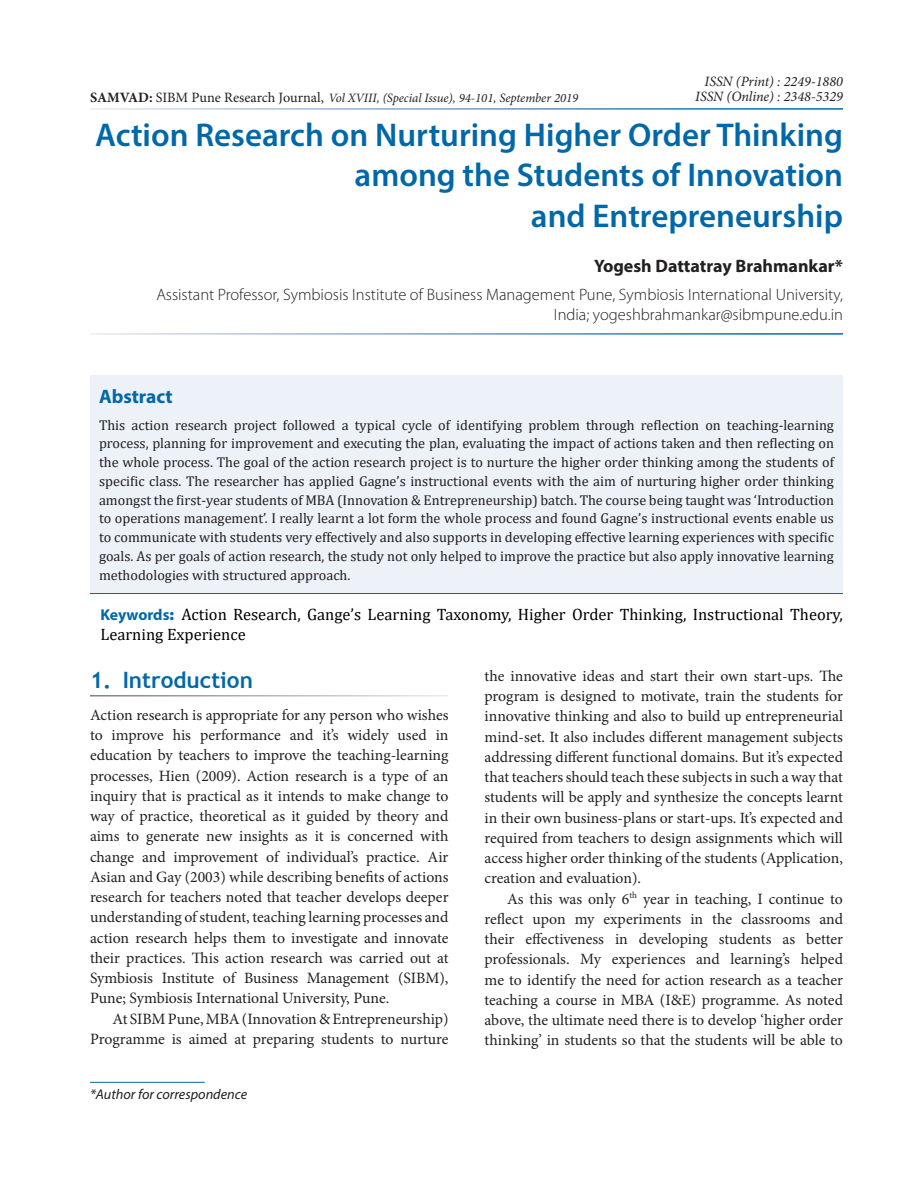
<style>
.page{position:relative;width:918px;height:1188px;background:#fff}
.page>*{position:absolute;margin:0;border:0;box-sizing:border-box;transform-origin:0 0}
.AT{font:600 33px/40.5px "Myriad Pro";color:#0068a9;text-align:right}
.t1{font:700 22.5px "Trebuchet MS";color:#0068a9}
.Abs_Head{font:700 19.5px "Myriad Pro";color:#0068a9}
.Author{font:700 18px "Myriad Pro";color:#231f20}
.Affiliation_Last{font:300 16.5px/19.5px "Myriad Pro";color:#231f20;text-align:right}
.Keyword{font:16.5px/19.8px "Cambria";color:#000}
.Text_Ind{font:15.75px/20.2px "Minion Pro";color:#231f20;text-align:justify}
.Text{font:15.75px/20.2px "Minion Pro";color:#231f20;text-align:justify}
.Abs_Text1{font:14.25px/18.8px "Cambria";color:#231f20;text-align:justify}
.t2{font:italic 14.25px "Minion Pro";color:#231f20}
.Footnote1{font:italic 14.25px "Myriad Pro";color:#231f20}
.t3{font:italic 12.75px "Minion Pro";letter-spacing:-.005em;color:#231f20}
.s1{font-weight:700;font-style:normal;font-size:14.25px}
.s2{font-style:normal;font-size:14.25px}
.s3{font-family:"Myriad Pro";font-weight:700;font-size:15.75px;color:#0068a9}
.s4{font-family:"Myriad Pro";font-weight:900;font-stretch:semi-expanded;font-size:15.75px;color:#0068a9}
</style>
<div class="page">
<hr style="left:90px;top:1082px;width:115px;height:1px;background:#0068a9">
<div style="left:90px;top:375px;width:753px;height:218px;background:#edf2f8"></div>
<hr style="left:90px;top:593px;width:753px;height:1px;background:#0068a9">
<p class="t2" style="left:705px;top:72px;width:140px">ISSN (Print) : 2249-1880</p>
<p class="t2" style="left:695px;top:87px;width:149px">ISSN (Online) : 2348-5329</p>
<p class="AT" style="left:95px;top:113px;width:749px">Action Research on Nurturing Higher Order Thinking among the Students of Innovation<br>and Entrepreneurship</p>
<p class="Author" style="left:594px;top:254px;width:250px">Yogesh Dattatray Brahmankar*</p>
<p class="Affiliation_Last" style="left:156px;top:285px;width:688px">Assistant Professor, Symbiosis Institute of Business Management Pune, Symbiosis International University,<br>India; yogeshbrahmankar@sibmpune.edu.in</p>
<p class="t3" style="left:90px;top:90px;width:490px"><span class="s1">SAMVAD:</span> <span class="s2">SIBM Pune Research Journal,</span> Vol XVIII, (Special Issue), 94-101, September 2019</p>
<p class="Abs_Head" style="left:99px;top:384px;width:75px">Abstract</p>
<p class="Abs_Text1" style="left:99px;top:415px;width:737px">This action research project followed a typical cycle of identifying problem through reflection on teaching-learning process, planning for improvement and executing the plan, evaluating the impact of actions taken and then reflecting on the whole process. The goal of the action research project is to nurture the higher order thinking among the students of specific class. The researcher has applied Gagne’s instructional events with the aim of nurturing higher order thinking amongst the first-year students of MBA (Innovation &amp; Entrepreneurship) batch. The course being taught was ‘Introduction to operations management’. I really learnt a lot form the whole process and found Gagne’s instructional events enable us to communicate with students very effectively and also supports in developing effective learning experiences with specific goals. As per goals of action research, the study not only helped to improve the practice but also apply innovative learning methodologies with structured approach.</p>
<p class="Keyword" style="left:100px;top:605px;width:744px"><span class="s3">Keywords</span><span class="s4">:</span> Action Research, Gange’s Learning Taxonomy, Higher Order Thinking, Instructional Theory,<br>Learning Experience</p>
<h1 class="t1" style="left:90px;top:665px;width:164px">1. Introduction</h1>
<p class="Text" style="left:90px;top:705px;width:360px">Action research is appropriate for any person who wishes to improve his performance and it’s widely used in education by teachers to improve the teaching-learning processes, Hien (2009). Action research is a type of an inquiry that is practical as it intends to make change to way of practice, theoretical as it guided by theory and aims to generate new insights as it is concerned with change and improvement of individual’s practice. Air Asian and Gay (2003) while describing benefits of actions research for teachers noted that teacher develops deeper understanding of student, teaching learning processes and action research helps them to investigate and innovate their practices. This action research was carried out at Symbiosis Institute of Business Management (SIBM), Pune; Symbiosis International University, Pune.</p>
<p class="Text_Ind" style="left:90px;top:1008px;width:360px;text-align:right">At SIBM Pune, MBA (Innovation &amp; Entrepreneurship)<br>Programme is aimed at preparing students to nurture</p>
<p class="Footnote1" style="left:90px;top:1086px;width:159px">*Author for correspondence</p>
<p class="Text_Ind" style="left:484px;top:666px;width:360px">the innovative ideas and start their own start-ups. The program is designed to motivate, train the students for innovative thinking and also to build up entrepreneurial mind-set. It also includes different management subjects addressing different functional domains. But it’s expected that teachers should teach these subjects in such a way that students will be apply and synthesize the concepts learnt in their own business-plans or start-ups. It’s expected and required from teachers to design assignments which will access higher order thinking of the students (Application, creation and evaluation).</p>
<p class="Text_Ind" style="left:484px;top:888px;width:360px;text-indent:23px">As this was only 6<sup>th</sup> year in teaching, I continue to reflect upon my experiments in the classrooms and their effectiveness in developing students as better professionals. My experiences and learning’s helped me to identify the need for action research as a teacher teaching a course in MBA (I&amp;E) programme. As noted above, the ultimate need there is to develop ‘higher order thinking’ in students so that the students will be able to</p>
</div>
